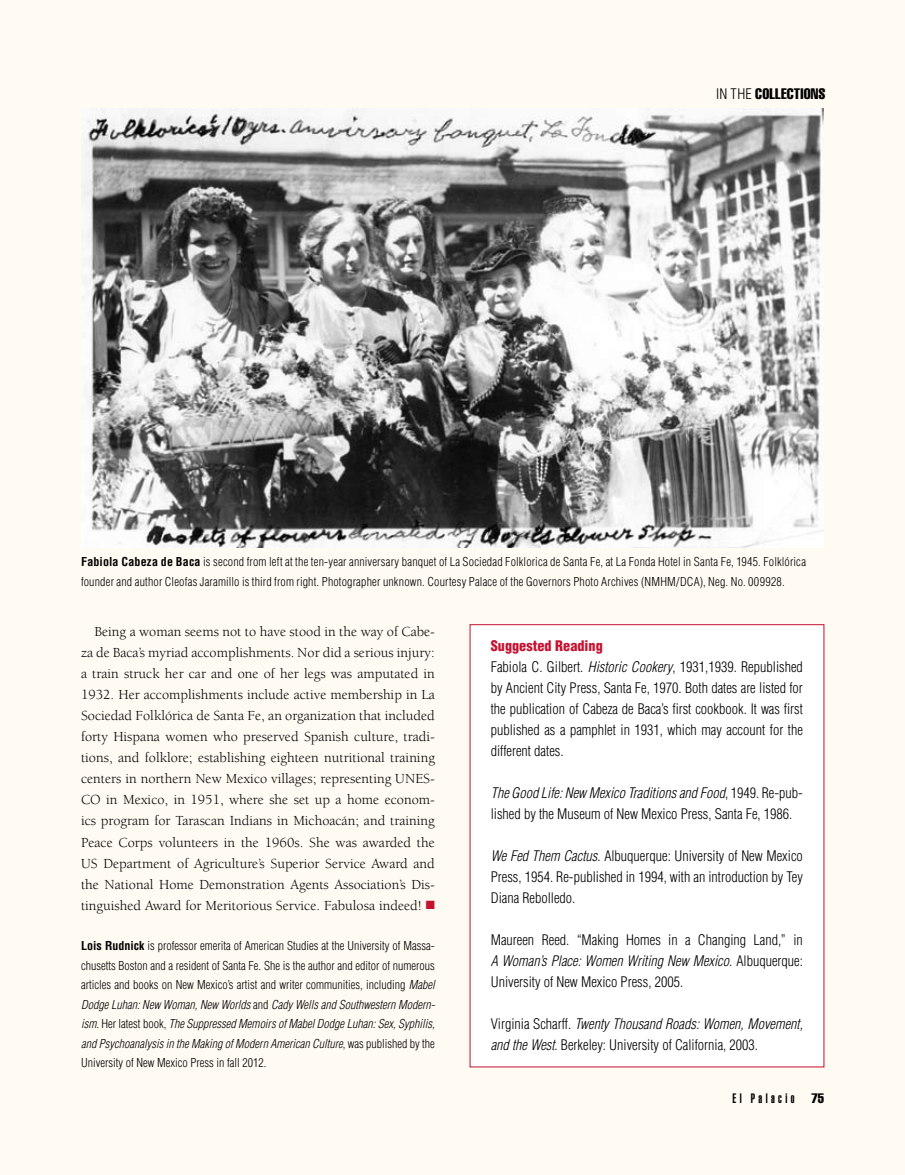
<style>
.page{position:relative;width:905px;height:1175px;background:#fff}
.page>*{position:absolute;margin:0;border:0;box-sizing:border-box;transform-origin:0 0}
.t1{font:extra-condensed 15px "Helvetica";letter-spacing:.01em;color:#000}
.t2{font:14.25px/21px "Berkeley";color:#000;text-align:justify}
.t3{font:300 condensed 14.25px/21px "Helvetica";color:#000}
.t4{font:900 extra-condensed 13.5px "Helvetica";letter-spacing:.25em;color:#000}
.t5{font:extra-condensed 13.5px "Helvetica";color:#000}
.t6{font:300 condensed 12px/19.5px "Helvetica";letter-spacing:.01em;color:#000;text-align:justify}
.s1{font-weight:300;font-stretch:condensed;font-size:14.25px}
.s2{font-weight:700}
.s3{color:#c41230}
.s4{font-style:italic}
.s5{font-weight:900;color:#c41230}
</style>
<div class="page">
<div style="left:0;top:0;width:904px;height:1174px;background:#fffaf2"></div>
<div style="left:469px;top:624px;width:355px;height:443px;background:#fff"></div>
<img style="left:81px;top:108px;width:743px;height:439px">
<p class="t1" style="left:716px;top:84px;width:111px"><span class="s1">iN the</span> COLLECTIONS</p>
<p class="t6" style="left:81px;top:552px;width:726px"><span class="s2">Fabiola Cabeza de Baca</span> is second from left at the ten-year anniversary banquet of La Sociedad Folklorica de Santa Fe, at La Fonda Hotel in Santa Fe, 1945. Folklórica founder and author Cleofas Jaramillo is third from right. Photographer unknown. Courtesy Palace of the Governors Photo Archives (NMHM/DCA), Neg. No. 009928.</p>
<p class="t2" style="left:81px;top:621px;width:355px;text-indent:13px">Being a woman seems not to have stood in the way of Cabe&shy;za de Baca’s myriad accomplishments. Nor did a serious injury: a train struck her car and one of her legs was amputated in 1932. Her accomplishments include active membership in La Sociedad Folklórica de Santa Fe, an organization that included forty Hispana women who preserved Spanish culture, tradi&shy;tions, and folklore; establishing eighteen nutritional training centers in northern New Mexico villages; representing UNES-CO in Mexico, in 1951, where she set up a home econom&shy;ics program for Tarascan Indians in Michoacán; and training Peace Corps volunteers in the 1960s. She was awarded the US Department of Agriculture’s Superior Service Award and the National Home Demonstration Agents Association’s Dis&shy;tinguished Award for Meritorious Service. Fabulosa indeed! <span class="s3">■</span></p>
<p class="t6" style="left:81px;top:935px;width:356px"><span class="s2">Lois Rudnick</span> is professor emerita of American Studies at the University of Massa&shy;chusetts Boston and a resident of Santa Fe. She is the author and editor of numerous articles and books on New Mexico’s artist and writer communities, including <span class="s4">Mabel Dodge Luhan: New Woman, New Worlds</span> and <span class="s4">Cady Wells and Southwestern Modern&shy;ism</span>. Her latest book, <span class="s4">The Suppressed Memoirs of Mabel Dodge Luhan: Sex, Syphilis, and Psychoanalysis in the Making of Modern American Culture</span>, was published by the University of New Mexico Press in fall 2012.</p>
<p class="t3" style="left:490px;top:635px;width:314px"><span class="s5">Suggested Reading<br></span>Fabiola C. Gilbert. <span class="s4">Historic Cookery</span>, 1931,1939. Republished by Ancient City Press, Santa Fe, 1970. Both dates are listed for the publication of Cabeza de Baca’s first cookbook. It was first published as a pamphlet in 1931, which may account for the different dates.</p>
<p class="t3" style="left:490px;top:782px;width:314px"><span class="s4">The Good Life: New Mexico Traditions and Food</span>, 1949. Re-pub&shy;lished by the Museum of New Mexico Press, Santa Fe, 1986.</p>
<p class="t3" style="left:490px;top:845px;width:314px;text-align:justify"><span class="s4">We Fed Them Cactus</span>. Albuquerque: University of New Mexico Press, 1954. Re-published in 1994, with an introduction by Tey Diana Rebolledo.</p>
<p class="t3" style="left:490px;top:929px;width:313px;text-align:justify">Maureen Reed. “Making Homes in a Changing Land,” in <span class="s4">A Woman’s Place: Women Writing New Mexico</span>. Albuquerque:<br>University of New Mexico Press, 2005.</p>
<p class="t3" style="left:490px;top:1013px;width:313px">Virginia Scharff. <span class="s4">Twenty Thousand Roads: Women, Movement, and the West</span>. Berkeley: University of California, 2003.</p>
<p class="t4" style="left:732px;top:1090px;width:63px">El Palacio</p>
<p class="t5" style="left:811px;top:1089px;width:14px">75</p>
</div>
